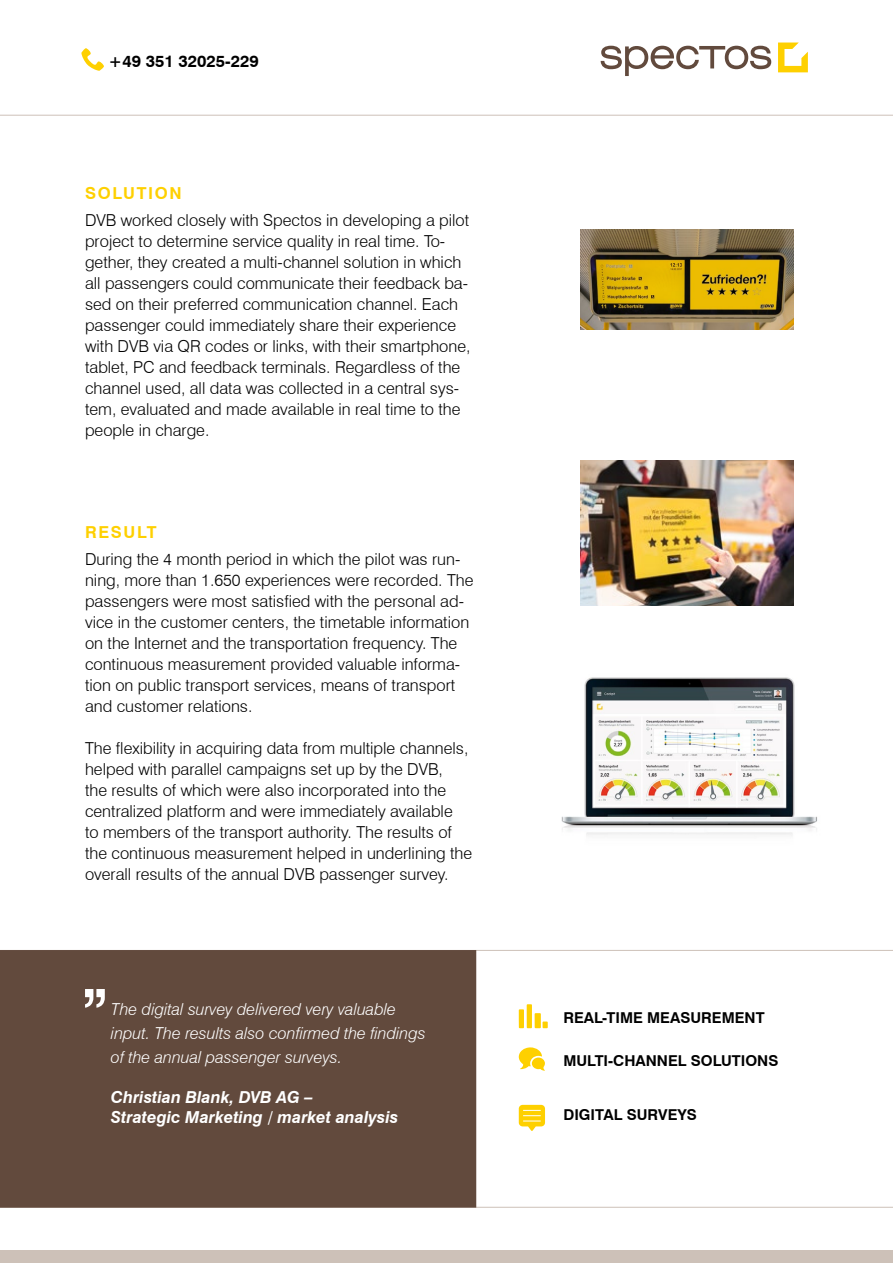
<style>
.page{position:relative;width:893px;height:1263px;background:#fff}
.page>*{position:absolute;margin:0;border:0;box-sizing:border-box;transform-origin:0 0}
.t1{font:300 16.5px/21px "Swiss 721 BT";color:#000}
.t2{font:italic 300 16.5px/24px "Swiss 721 BT";color:#fff}
.t3{font:italic 700 16.5px/20.2px "Swiss 721 BT";color:#fff}
.t4{font:700 16.5px "Swiss 721 BT";color:#000}
.t5{font:700 16.5px "Swiss 721 BT";letter-spacing:.1em;color:#fed000}
.t6{font:700 15px "Swiss 721 BT";color:#000}
</style>
<div class="page">
<hr style="left:0;top:115px;width:893px;height:1px;background:#cdc1b8">
<svg style="left:519px;top:1004px;width:29px;height:24px"></svg>
<svg style="left:519px;top:1047px;width:26px;height:23px"></svg>
<svg style="left:519px;top:1105px;width:26px;height:26px"></svg>
<svg style="left:601px;top:46px;width:170px;height:30px"></svg>
<svg style="left:778px;top:43px;width:30px;height:29px"></svg>
<hr style="left:0;top:950px;width:893px;height:1px;background:#cdc1b8">
<hr style="left:0;top:1207px;width:893px;height:1px;background:#cdc1b8">
<div style="left:0;top:950px;width:476px;height:258px;background:#624a3d"></div>
<div style="left:0;top:1250px;width:893px;height:13px;background:#cdc1b8"></div>
<svg style="left:81px;top:48px;width:23px;height:23px"></svg>
<svg style="left:85px;top:989px;width:20px;height:19px"></svg>
<img style="left:581px;top:230px;width:212px;height:100px">
<img style="left:581px;top:461px;width:212px;height:144px">
<img style="left:561px;top:677px;width:256px;height:159px">
<p class="t4" style="left:109px;top:51px;width:152px">+49 351 32025-229</p>
<p class="t5" style="left:85px;top:183px;width:98px">SOLUTION</p>
<p class="t1" style="left:85px;top:209px;width:387px">DVB worked closely with Spectos in developing a pilot project to determine service quality in real time. To&shy;gether, they created a multi-channel solution in which all passengers could communicate their feedback ba&shy;sed on their preferred communication channel. Each passenger could immediately share their experience with DVB via QR codes or links, with their smartphone, tablet, PC and feedback terminals. Regardless of the channel used, all data was collected in a central sys&shy;tem, evaluated and made available in real time to the people in charge.</p>
<p class="t5" style="left:85px;top:522px;width:73px">RESULT</p>
<p class="t1" style="left:85px;top:548px;width:390px">During the 4 month period in which the pilot was run&shy;ning, more than 1.650 experiences were recorded. The passengers were most satisfied with the personal ad&shy;vice in the customer centers, the timetable information on the Internet and the transportation frequency. The continuous measurement provided valuable informa&shy;tion on public transport services, means of transport and customer relations.</p>
<p class="t1" style="left:85px;top:737px;width:389px">The flexibility in acquiring data from multiple channels, helped with parallel campaigns set up by the DVB,<br>the results of which were also incorporated into the centralized platform and were immediately available<br>to members of the transport authority. The results of the continuous measurement helped in underlining the overall results of the annual DVB passenger survey.</p>
<p class="t2" style="left:111px;top:997px;width:316px">The digital survey delivered very valuable input. The results also confirmed the findings of the annual passenger surveys.</p>
<p class="t3" style="left:111px;top:1087px;width:289px">Christian Blank, DVB AG –<br>Strategic Marketing / market analysis</p>
<p class="t6" style="left:563px;top:1008px;width:203px">REAL-TIME MEASUREMENT</p>
<p class="t6" style="left:563px;top:1052px;width:216px">MULTI-CHANNEL SOLUTIONS</p>
<p class="t6" style="left:563px;top:1106px;width:135px">DIGITAL SURVEYS</p>
</div>
